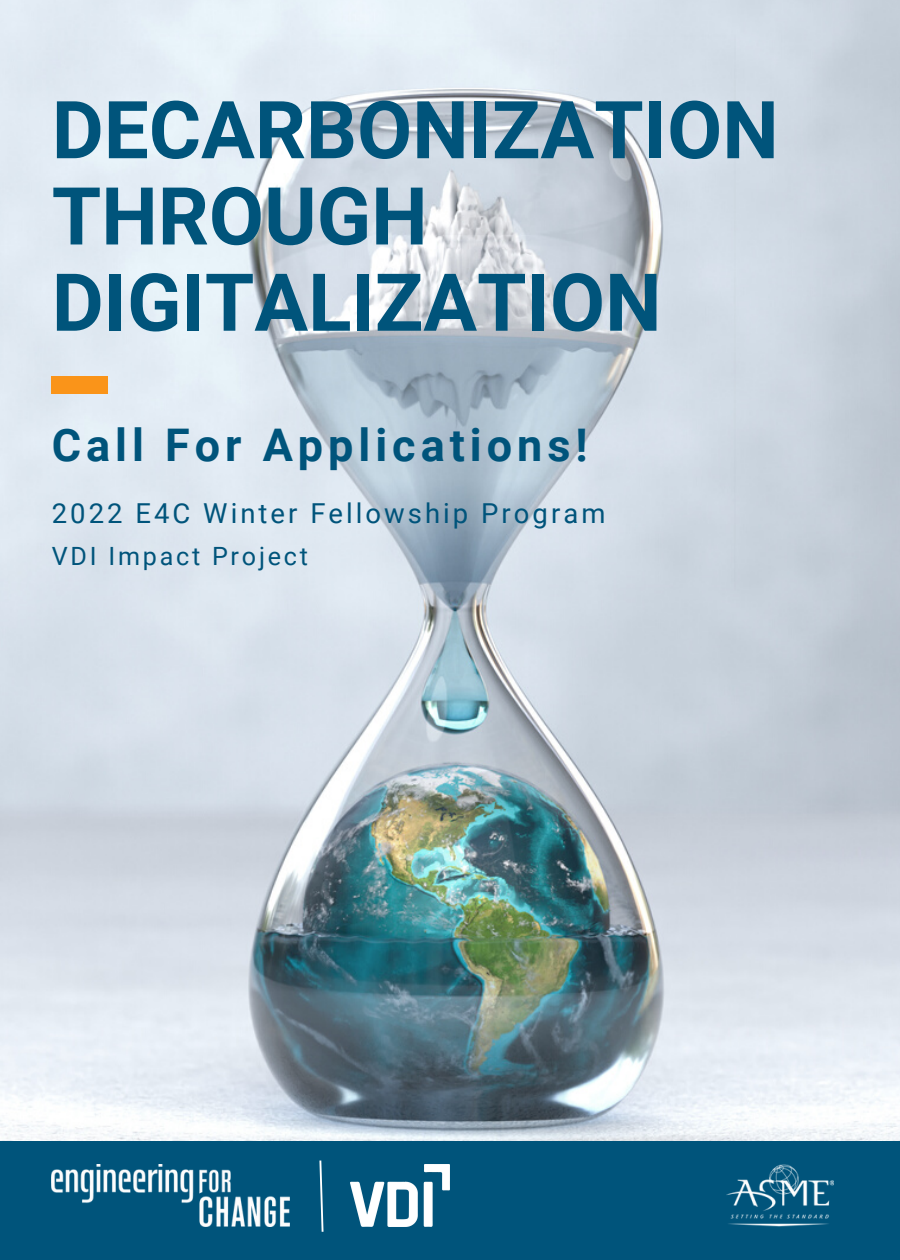
<style>
.page{position:relative;width:900px;height:1260px;background:#fff}
.page>*{position:absolute;margin:0;border:0;box-sizing:border-box;transform-origin:0 0}
.t1{font:700 80px/86.2px "Roboto";color:#00547b}
.t2{font:700 45px "Roboto";letter-spacing:.11em;color:#00547b}
.t3{font:27.5px "Roboto";letter-spacing:.11em;color:#00547b}
.t4{font:25.25px "Roboto";letter-spacing:.11em;color:#00547b}
</style>
<div class="page">
<img style="left:0;top:0;width:900px;height:1260px">
<div style="left:52px;top:376px;width:56px;height:17px;background:#fa9419"></div>
<div style="left:0;top:1141px;width:900px;height:118px;background:#00547b"></div>
<img style="left:52px;top:1165px;width:238px;height:62px">
<img style="left:726px;top:1165px;width:108px;height:62px">
<img style="left:351px;top:1165px;width:99px;height:62px">
<svg style="left:319px;top:1160px;width:5px;height:72px"></svg>
<p class="t1" style="left:52px;top:88px;width:728px">DECARBONIZATION<br>THROUGH<br>DIGITALIZATION</p>
<p class="t2" style="left:52px;top:420px;width:537px">Call For Applications!</p>
<p class="t3" style="left:52px;top:498px;width:555px">2022 E4C Winter Fellowship Program</p>
<p class="t4" style="left:52px;top:541px;width:258px">VDI Impact Project</p>
</div>
